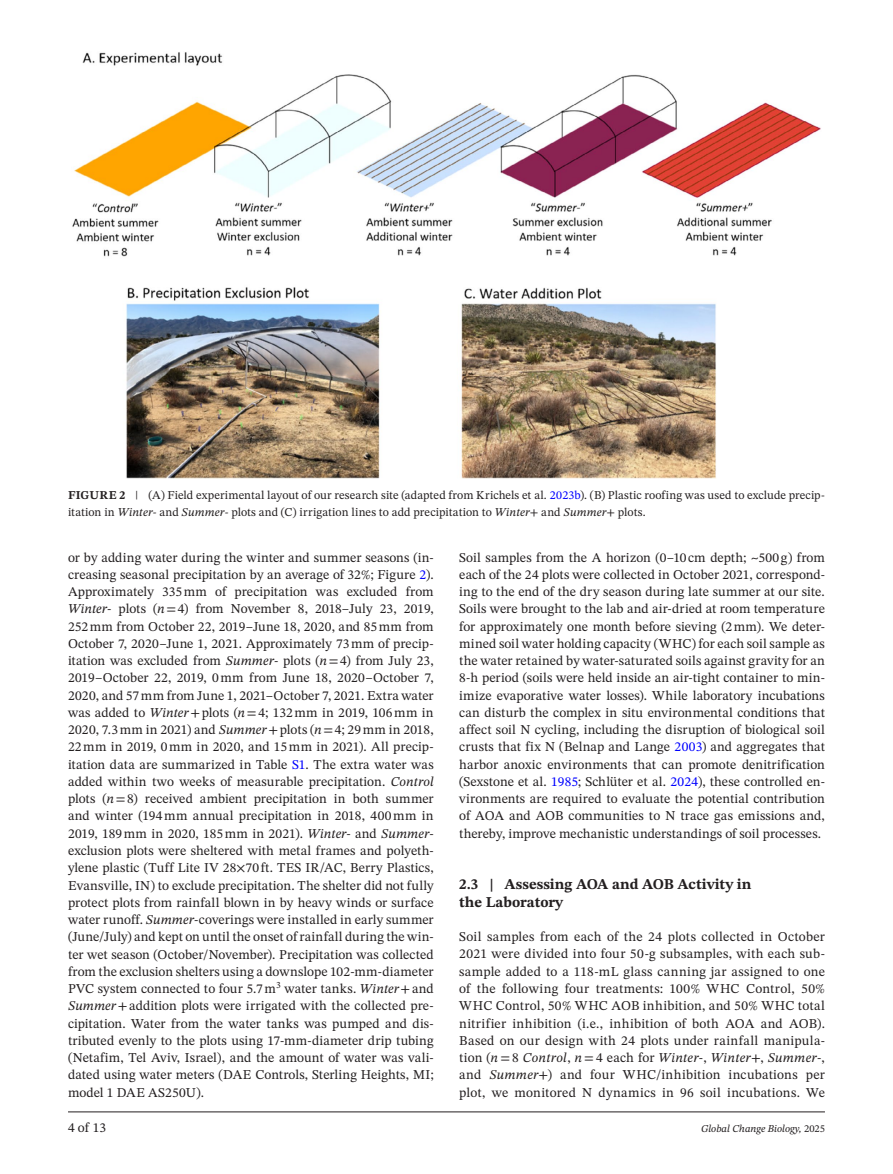
<style>
.page{position:relative;width:893px;height:1174px;background:#fff}
.page>*{position:absolute;margin:0;border:0;box-sizing:border-box;transform-origin:0 0}
.t1{font:700 15px/17.2px "STIX Two Text";color:#231f20}
.t2{font:13.5px/17.2px "STIX Two Text";letter-spacing:.01em;color:#231f20;text-align:justify}
.t3{font:12px/17.2px "STIX Two Text";letter-spacing:.01em;color:#231f20}
.t4{font:italic 10.5px "STIX Two Text";color:#231f20}
.s1{font-weight:700}
.s2{color:#00f}
.s3{font-style:italic}
.s4{font-style:normal}
</style>
<div class="page">
<hr style="left:68px;top:1111px;width:757px;height:1px;background:#231f20">
<img style="left:72px;top:52px;width:749px;height:427px">
<p class="t3" style="left:68px;top:486px;width:758px"><span class="s1">FIGURE 2</span> | (A) Field experimental layout of our research site (adapted from Krichels et al. <span class="s2">2023b</span>). (B) Plastic roofing was used to exclude precip&shy;itation in <span class="s3">Winter-</span> and <span class="s3">Summer-</span> plots and (C) irrigation lines to add precipitation to <span class="s3">Winter+</span> and <span class="s3">Summer+</span> plots.</p>
<p class="t2" style="left:68px;top:548px;width:367px">or by adding water during the winter and summer seasons (in&shy;creasing seasonal precipitation by an average of 32%; Figure <span class="s2">2</span>).<br>Approximately 335mm of precipitation was excluded from <span class="s3">Winter-</span> plots (<span class="s3">n</span>=4) from November 8, 2018–July 23, 2019, 252mm from October 22, 2019–June 18, 2020, and 85mm from October 7, 2020–June 1, 2021. Approximately 73mm of precip&shy;itation was excluded from <span class="s3">Summer-</span> plots (<span class="s3">n</span>=4) from July 23, 2019–October 22, 2019, 0mm from June 18, 2020–October 7, 2020, and 57mm from June 1, 2021–October 7, 2021. Extra water was added to <span class="s3">Winter+</span>plots (<span class="s3">n</span>=4; 132mm in 2019, 106mm in 2020, 7.3mm in 2021) and <span class="s3">Summer+</span>plots (<span class="s3">n</span>=4; 29mm in 2018, 22mm in 2019, 0mm in 2020, and 15mm in 2021). All precip&shy;itation data are summarized in Table <span class="s2">S1</span>. The extra water was added within two weeks of measurable precipitation. <span class="s3">Control </span>plots (<span class="s3">n</span>=8) received ambient precipitation in both summer and winter (194mm annual precipitation in 2018, 400mm in 2019, 189mm in 2020, 185mm in 2021). <span class="s3">Winter-</span> and <span class="s3">Summer&shy;</span>exclusion plots were sheltered with metal frames and polyeth&shy;ylene plastic (Tuff Lite IV 28×70 ft. TES IR/AC, Berry Plastics, Evansville, IN) to exclude precipitation. The shelter did not fully protect plots from rainfall blown in by heavy winds or surface water runoff. <span class="s3">Summer-</span>coverings were installed in early summer (June/July) and kept on until the onset of rainfall during the win&shy;ter wet season (October/November). Precipitation was collected from the exclusion shelters using a downslope 102-mm-diameter PVC system connected to four 5.7m<sup>3</sup> water tanks. <span class="s3">Winter+</span>and <span class="s3">Summer+</span>addition plots were irrigated with the collected pre&shy;cipitation. Water from the water tanks was pumped and dis&shy;tributed evenly to the plots using 17-mm-diameter drip tubing (Netafim, Tel Aviv, Israel), and the amount of water was vali&shy;dated using water meters (DAE Controls, Sterling Heights, MI; model 1 DAE AS250U).</p>
<p class="t2" style="left:459px;top:548px;width:367px">Soil samples from the A horizon (0–10 cm depth; ~500 g) from each of the 24 plots were collected in October 2021, correspond&shy;ing to the end of the dry season during late summer at our site.<br>Soils were brought to the lab and air-dried at room temperature for approximately one month before sieving (2mm). We deter&shy;mined soil water holding capacity (WHC) for each soil sample as the water retained by water-saturated soils against gravity for an 8-h period (soils were held inside an air-tight container to min&shy;imize evaporative water losses). While laboratory incubations can disturb the complex in situ environmental conditions that affect soil N cycling, including the disruption of biological soil crusts that fix N (Belnap and Lange <span class="s2">2003</span>) and aggregates that harbor anoxic environments that can promote denitrification (Sexstone et al. <span class="s2">1985</span>; Schlüter et al. <span class="s2">2024</span>), these controlled en&shy;vironments are required to evaluate the potential contribution of AOA and AOB communities to N trace gas emissions and, thereby, improve mechanistic understandings of soil processes.</p>
<p class="t1" style="left:459px;top:876px;width:294px">2.3 | Assessing AOA and AOB Activity in the Laboratory</p>
<p class="t2" style="left:459px;top:928px;width:367px">Soil samples from each of the 24 plots collected in October 2021 were divided into four 50-g subsamples, with each sub&shy;sample added to a 118-mL glass canning jar assigned to one of the following four treatments: 100% WHC Control, 50% WHC Control, 50% WHC AOB inhibition, and 50% WHC total nitrifier inhibition (i.e., inhibition of both AOA and AOB).<br>Based on our design with 24 plots under rainfall manipula&shy;tion (<span class="s3">n</span> = 8 <span class="s3">Control</span>, <span class="s3">n</span> = 4 each for <span class="s3">Winter-</span>, <span class="s3">Winter+</span>, <span class="s3">Summer-</span>, and <span class="s3">Summer+</span>) and four WHC/inhibition incubations per plot, we monitored N dynamics in 96 soil incubations. We</p>
<p class="t2" style="left:68px;top:1119px;width:40px">4 of 13</p>
<p class="t4" style="left:701px;top:1121px;width:125px">Global Change Biology, <span class="s4">2025</span></p>
</div>
